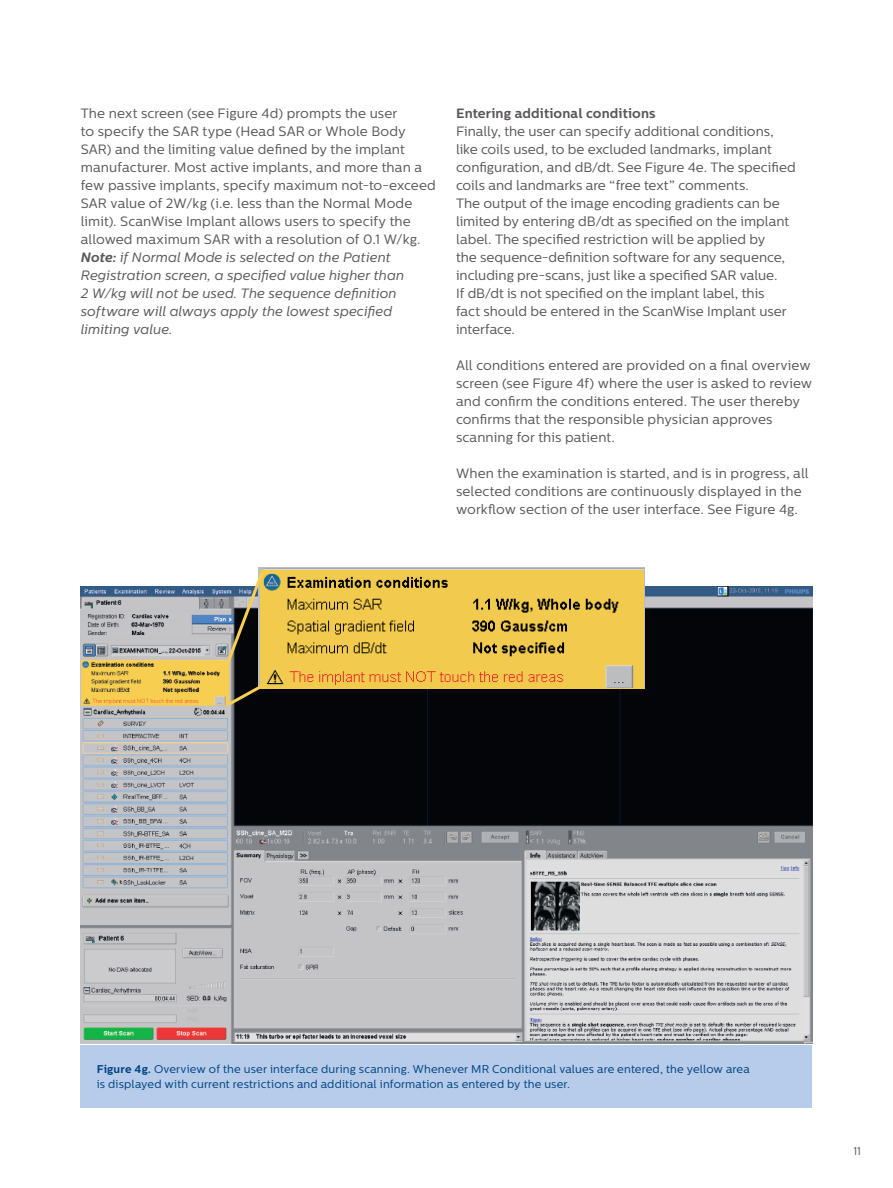
<style>
.page{position:relative;width:893px;height:1188px;background:#fff}
.page>*{position:absolute;margin:0;border:0;box-sizing:border-box;transform-origin:0 0}
.t1{font:13.5px/18px "Centrale Sans";letter-spacing:.005em;color:#5a5758}
.t2{font:700 13.5px "Centrale Sans";letter-spacing:.01em;color:#5a5758}
.t3{font:11.25px/15px "Centrale Sans";letter-spacing:.015em;color:#004180}
.t4{font:11.25px "Centrale Sans";color:#5a5758}
.s1{font-weight:700;font-style:italic}
.s2{font-style:italic}
.s3{font-weight:700}
</style>
<div class="page">
<img style="left:81px;top:587px;width:731px;height:457px">
<div style="left:81px;top:1045px;width:731px;height:62px;background:#b6ccea"></div>
<img style="left:259px;top:567px;width:386px;height:121px">
<svg style="left:225px;top:681px;width:43px;height:27px"></svg>
<svg style="left:224px;top:568px;width:42px;height:99px;background:#898672"></svg>
<p class="t1" style="left:81px;top:105px;width:357px">The next screen (see Figure 4d) prompts the user<br>to specify the SAR type (Head SAR or Whole Body SAR) and the limiting value defined by the implant manufacturer. Most active implants, and more than a few passive implants, specify maximum not-to-exceed SAR value of 2W/kg (i.e. less than the Normal Mode limit). ScanWise Implant allows users to specify the allowed maximum SAR with a resolution of 0.1 W/kg.<br><span class="s1">Note:</span> <span class="s2">if Normal Mode is selected on the Patient Registration screen, a specified value higher than<br>2 W/kg will not be used. The sequence definition software will always apply the lowest specified limiting value.</span></p>
<p class="t2" style="left:456px;top:105px;width:201px">Entering additional conditions</p>
<p class="t1" style="left:456px;top:123px;width:341px">Finally, the user can specify additional conditions, like coils used, to be excluded landmarks, implant configuration, and dB/dt. See Figure 4e. The specified coils and landmarks are “free text” comments.<br>The output of the image encoding gradients can be limited by entering dB/dt as specified on the implant label. The specified restriction will be applied by<br>the sequence-definition software for any sequence, including pre-scans, just like a specified SAR value.<br>If dB/dt is not specified on the implant label, this<br>fact should be entered in the ScanWise Implant user interface.</p>
<p class="t1" style="left:456px;top:357px;width:358px">All conditions entered are provided on a final overview screen (see Figure 4f) where the user is asked to review and confirm the conditions entered. The user thereby confirms that the responsible physician approves scanning for this patient.</p>
<p class="t1" style="left:456px;top:465px;width:354px">When the examination is started, and is in progress, all selected conditions are continuously displayed in the workflow section of the user interface. See Figure 4g.</p>
<p class="t3" style="left:97px;top:1062px;width:654px"><span class="s3">Figure 4g.</span> Overview of the user interface during scanning. Whenever MR Conditional values are entered, the yellow area is displayed with current restrictions and additional information as entered by the user.</p>
<p class="t4" style="left:853px;top:1144px;width:9px">11</p>
</div>
